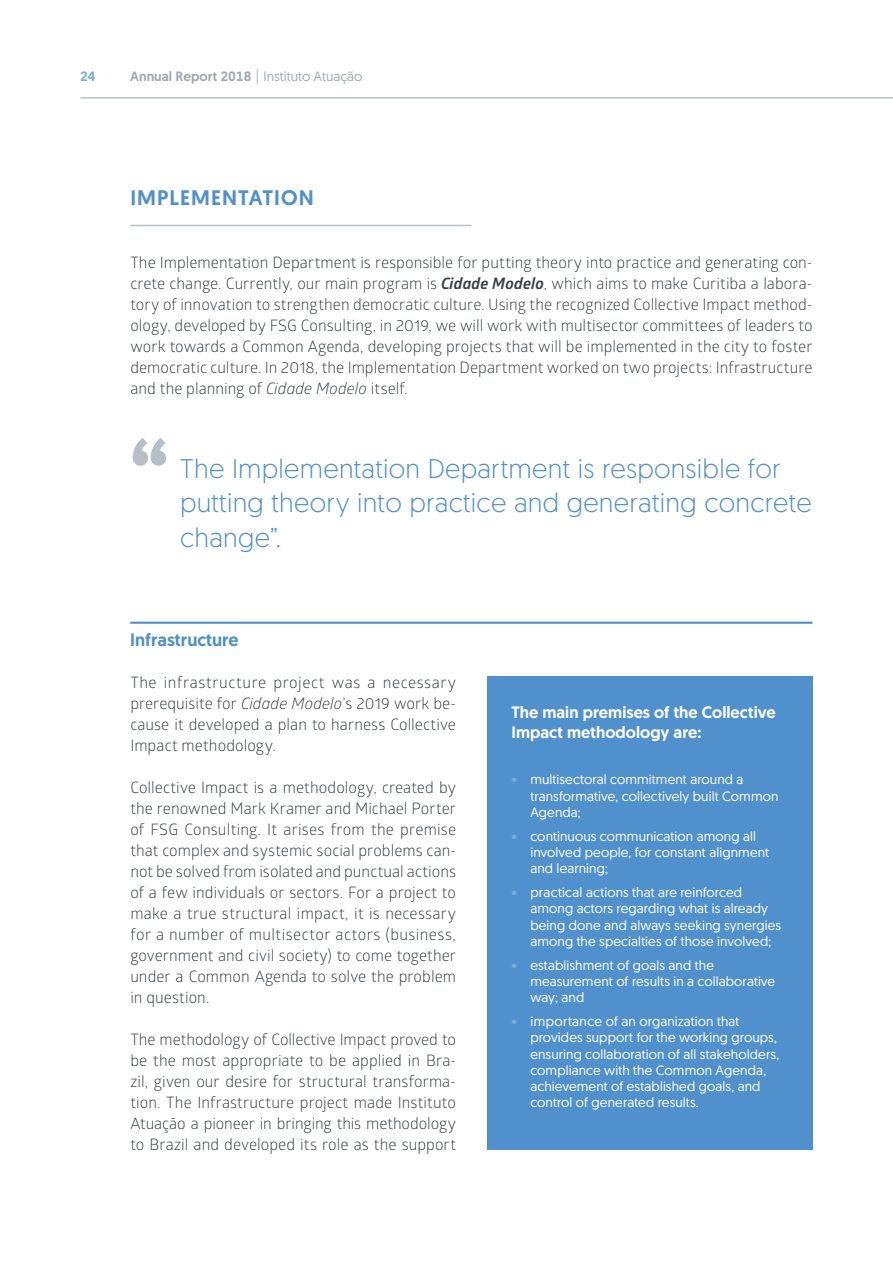
<style>
.page{position:relative;width:893px;height:1263px;background:#fff}
.page>*{position:absolute;margin:0;border:0;box-sizing:border-box;transform-origin:0 0}
.Parágrafo_de_Abertur{font:500 90px "Geomanist";color:#b7bfc6}
.Olho{font:300 27px/34.5px "Geomanist";letter-spacing:.01em;color:#5090cc}
.Subtítulos{font:500 21px "Geomanist";letter-spacing:.05em;color:#5090cc}
.Subtítulo_02{font:500 18px "Geomanist";color:#5090cc}
.Texto_Corrido{font:500 16.5px/19.8px "Geomanist";letter-spacing:.005em;color:#fff}
.Texto_Corrido-2{font:15.75px/21px "Glober";letter-spacing:.005em;color:#3a4047;text-align:justify}
.t1{font:13.5px/16.2px "Geomanist";letter-spacing:.01em;color:#fff}
.t2{font:500 13.5px "Geomanist";color:#a2aab3}
.t3{font:500 13.5px "Geomanist";color:#79abd8}
.s1{font-weight:300;font-size:16.05px}
.s2{font-weight:400}
.s3{font-weight:700;font-style:italic}
.s4{font-style:italic}
.s5{color:#79abd8}
</style>
<div class="page">
<hr style="left:80px;top:97px;width:813px;height:2px;background:#b7bfc6">
<hr style="left:130px;top:225px;width:341px;height:1px;background:#b7bfc6">
<hr style="left:130px;top:622px;width:682px;height:2px;background:#5090cc">
<div style="left:487px;top:676px;width:325px;height:474px;background:#5090cc"></div>
<p class="t3" style="left:81px;top:67px;width:16px">24</p>
<p class="t2" style="left:130px;top:67px;width:234px">Annual Report 2018 <span class="s1">|</span> <span class="s2">Instituto Atuação</span></p>
<p class="Subtítulos" style="left:130px;top:184px;width:185px">IMPLEMENTATION</p>
<p class="Texto_Corrido-2" style="left:130px;top:251px;width:684px">The Implementation Department is responsible for putting theory into practice and generating con&shy;crete change. Currently, our main program is <span class="s3">Cidade Modelo</span>, which aims to make Curitiba a labora&shy;tory of innovation to strengthen democratic culture. Using the recognized Collective Impact method&shy;ology, developed by FSG Consulting, in 2019, we will work with multisector committees of leaders to work towards a Common Agenda, developing projects that will be implemented in the city to foster democratic culture. In 2018, the Implementation Department worked on two projects: Infrastructure and the planning of <span class="s4">Cidade Modelo</span> itself.</p>
<p class="Parágrafo_de_Abertur" style="left:130px;top:413px;width:40px">“</p>
<p class="Olho" style="left:180px;top:450px;width:633px">The Implementation Department is responsible for putting theory into practice and generating concrete change”.</p>
<p class="Subtítulo_02" style="left:130px;top:628px;width:110px">Infrastructure</p>
<p class="Texto_Corrido-2" style="left:130px;top:671px;width:327px">The infrastructure project was a necessary prerequisite for <span class="s4">Cidade Modelo</span>’s 2019 work be&shy;cause it developed a plan to harness Collective Impact methodology.</p>
<p class="Texto_Corrido-2" style="left:130px;top:776px;width:327px">Collective Impact is a methodology, created by the renowned Mark Kramer and Michael Porter of FSG Consulting. It arises from the premise that complex and systemic social problems can&shy;not be solved from isolated and punctual actions of a few individuals or sectors. For a project to make a true structural impact, it is necessary for a number of multisector actors (business, government and civil society) to come together under a Common Agenda to solve the problem in question.</p>
<p class="Texto_Corrido-2" style="left:130px;top:1028px;width:327px">The methodology of Collective Impact proved to be the most appropriate to be applied in Bra&shy;zil, given our desire for structural transforma&shy;tion. The Infrastructure project made Instituto Atuação a pioneer in bringing this methodology to Brazil and developed its role as the support</p>
<p class="Texto_Corrido" style="left:511px;top:702px;width:266px">The main premises of the Collective<br>Impact methodology are:</p>
<p class="t1" style="left:530px;top:771px;width:250px;text-indent:-19px"><span class="s5">•</span> multisectoral commitment around a transformative, collectively built Common<br>Agenda;</p>
<p class="t1" style="left:530px;top:827px;width:240px;text-indent:-19px"><span class="s5">•</span> continuous communication among all involved people, for constant alignment and learning;</p>
<p class="t1" style="left:530px;top:884px;width:252px;text-indent:-19px"><span class="s5">•</span> practical actions that are reinforced among actors regarding what is already being done and always seeking synergies among the specialties of those involved;</p>
<p class="t1" style="left:530px;top:956px;width:246px;text-indent:-19px"><span class="s5">•</span> establishment of goals and the measurement of results in a collaborative way; and</p>
<p class="t1" style="left:530px;top:1013px;width:250px;text-indent:-19px"><span class="s5">•</span> importance of an organization that provides support for the working groups, ensuring collaboration of all stakeholders, compliance with the Common Agenda, achievement of established goals, and control of generated results.</p>
</div>
